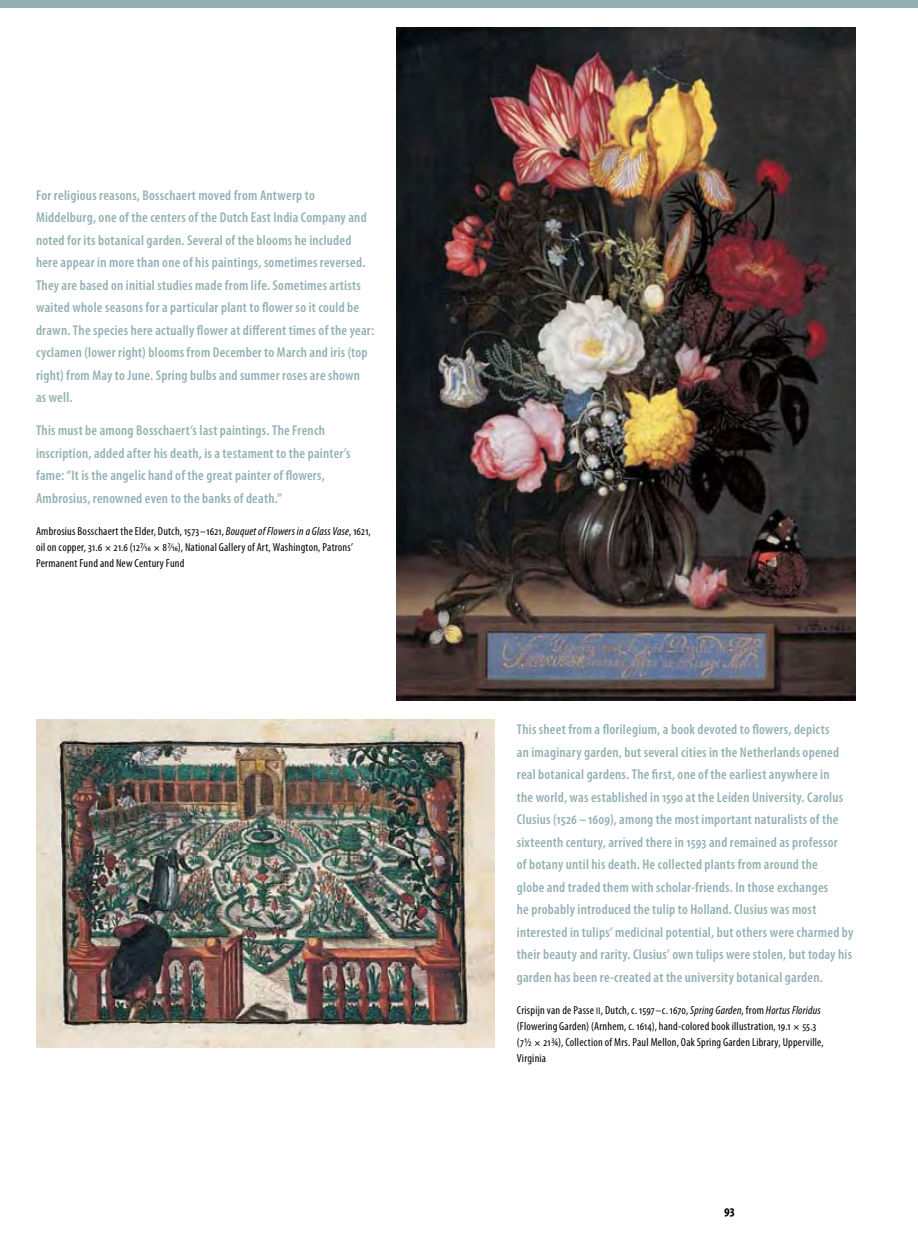
<style>
.page{position:relative;width:918px;height:1242px;background:#fff}
.page>*{position:absolute;margin:0;border:0;box-sizing:border-box;transform-origin:0 0}
.t1{font:600 condensed 14.25px/22.5px "Myriad Pro";letter-spacing:.015em;color:#93b1b3}
.t2{font:700 condensed 13.5px "Myriad Pro";color:#000}
.t3{font:condensed 11.7px/16px "Myriad Pro";letter-spacing:.02em;color:#000}
.s1{font-style:italic}
.s2{font-size:9.75px}
</style>
<div class="page">
<div style="left:0;top:0;width:918px;height:8px;background:#93b1b3"></div>
<img style="left:36px;top:720px;width:458px;height:328px">
<img style="left:397px;top:27px;width:458px;height:674px">
<p class="t1" style="left:36px;top:183px;width:340px">For religious reasons, Bosschaert moved from Antwerp to Middelburg, one of the centers of the Dutch East India Company and noted for its botanical garden. Several of the blooms he included here appear in more than one of his paintings, sometimes reversed.<br>They are based on initial studies made from life. Sometimes artists waited whole seasons for a particular plant to flower so it could be drawn. The species here actually flower at different times of the year: cyclamen (lower right) blooms from December to March and iris (top right) from May to June. Spring bulbs and summer roses are shown<br>as well.</p>
<p class="t1" style="left:36px;top:419px;width:316px">This must be among Bosschaert’s last paintings. The French inscription, added after his death, is a testament to the painter’s fame: “It is the angelic hand of the great painter of flowers, Ambrosius, renowned even to the banks of death.”</p>
<p class="t3" style="left:36px;top:524px;width:336px">Ambrosius Bosschaert the Elder, Dutch, 1573–1621, <span class="s1">Bouquet of Flowers in a Glass Vase</span>, 1621, oil on copper, 31.6 21.6 (127⁄16 87⁄16), National Gallery of Art, Washington, Patrons’<br>Permanent Fund and New Century Fund</p>
<p class="t1" style="left:517px;top:718px;width:338px">This sheet from a florilegium, a book devoted to flowers, depicts<br>an imaginary garden, but several cities in the Netherlands opened real botanical gardens. The first, one of the earliest anywhere in<br>the world, was established in 1590 at the Leiden University. Carolus Clusius (1526 – 1609), among the most important naturalists of the sixteenth century, arrived there in 1593 and remained as professor<br>of botany until his death. He collected plants from around the<br>globe and traded them with scholar-friends. In those exchanges<br>he probably introduced the tulip to Holland. Clusius was most interested in tulips’ medicinal potential, but others were charmed by their beauty and rarity. Clusius’ own tulips were stolen, but today his garden has been re-created at the university botanical garden.</p>
<p class="t3" style="left:517px;top:1003px;width:308px">Crispijn van de Passe <span class="s2">II</span>, Dutch, c. 1597–c. 1670, <span class="s1">Spring Garden</span>, from <span class="s1">Hortus Floridus </span>(Flowering Garden) (Arnhem, c. 1614), hand-colored book illustration, 19.1 55.3 (7½ 21¾), Collection of Mrs. Paul Mellon, Oak Spring Garden Library, Upperville, Virginia</p>
<p class="t2" style="left:724px;top:1202px;width:12px">93</p>
</div>
